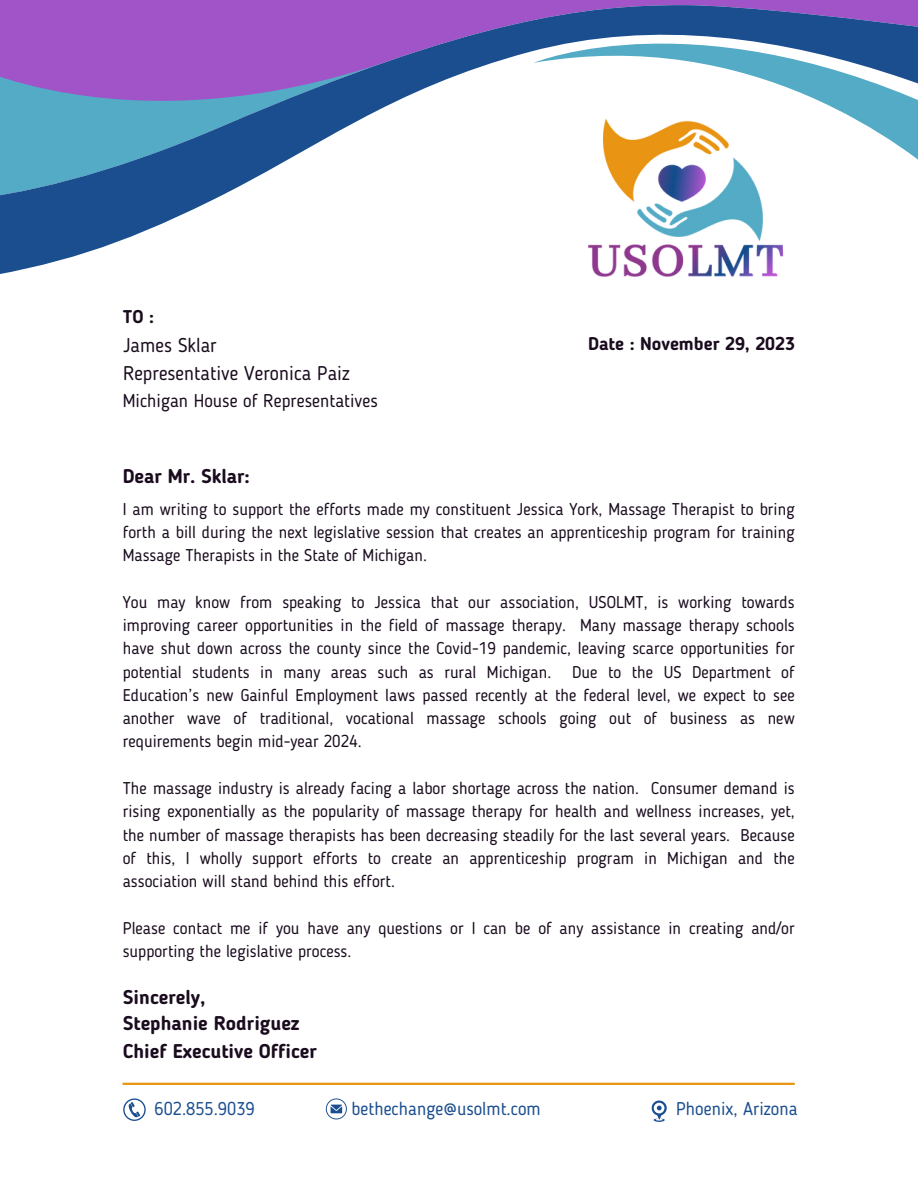
<style>
.page{position:relative;width:918px;height:1188px;background:#fff}
.page>*{position:absolute;margin:0;border:0;box-sizing:border-box;transform-origin:0 0}
.t1{font:700 19.8px "Blogger Sans";color:#1a0c1e}
.t2{font:19.8px "Blogger Sans";color:#1a0c1e}
.t3{font:18.3px "Blogger Sans";color:#1b4e8f}
.t4{font:18.3px "Blogger Sans";color:#1a0c1e}
.t5{font:700 18.3px "Blogger Sans";color:#1a0c1e}
.t6{font:16.95px/23.2px "Blogger Sans";color:#1a0c1e;text-align:justify}
</style>
<div class="page">
<svg style="left:0;top:5px;width:534px;height:269px"></svg>
<svg style="left:534px;top:0;width:384px;height:160px"></svg>
<svg style="left:0;top:60px;width:390px;height:141px"></svg>
<hr style="left:123px;top:1083px;width:672px;height:2px;background:#e99412">
<svg style="left:123px;top:1098px;width:23px;height:23px"></svg>
<svg style="left:326px;top:1098px;width:21px;height:21px"></svg>
<svg style="left:651px;top:1100px;width:16px;height:22px"></svg>
<img style="left:588px;top:114px;width:200px;height:163px">
<p class="t5" style="left:123px;top:309px;width:33px">TO :</p>
<p class="t2" style="left:123px;top:337px;width:95px">James Sklar</p>
<p class="t2" style="left:123px;top:365px;width:228px">Representative Veronica Paiz</p>
<p class="t4" style="left:123px;top:393px;width:257px">Michigan House of Representatives</p>
<p class="t1" style="left:123px;top:468px;width:129px">Dear Mr. Sklar:</p>
<p class="t5" style="left:588px;top:336px;width:208px">Date : November 29, 2023</p>
<p class="t6" style="left:123px;top:499px;width:673px">I am writing to support the efforts made my constituent Jessica York, Massage Therapist to bring forth a bill during the next legislative session that creates an apprenticeship program for training Massage Therapists in the State of Michigan.</p>
<p class="t6" style="left:123px;top:592px;width:673px">You may know from speaking to Jessica that our association, USOLMT, is working towards improving career opportunities in the field of massage therapy. Many massage therapy schools have shut down across the county since the Covid-19 pandemic, leaving scarce opportunities for potential students in many areas such as rural Michigan. Due to the US Department of Education’s new Gainful Employment laws passed recently at the federal level, we expect to see another wave of traditional, vocational massage schools going out of business as new requirements begin mid-year 2024.</p>
<p class="t6" style="left:123px;top:778px;width:673px">The massage industry is already facing a labor shortage across the nation. Consumer demand is rising exponentially as the popularity of massage therapy for health and wellness increases, yet, the number of massage therapists has been decreasing steadily for the last several years. Because of this, I wholly support efforts to create an apprenticeship program in Michigan and the association will stand behind this effort.</p>
<p class="t6" style="left:123px;top:918px;width:673px">Please contact me if you have any questions or I can be of any assistance in creating and/or supporting the legislative process.</p>
<p class="t1" style="left:123px;top:989px;width:84px">Sincerely,</p>
<p class="t1" style="left:123px;top:1015px;width:178px">Stephanie Rodriguez</p>
<p class="t1" style="left:123px;top:1042px;width:195px">Chief Executive Officer</p>
<p class="t3" style="left:155px;top:1101px;width:102px">602.855.9039</p>
<p class="t3" style="left:352px;top:1101px;width:191px">bethechange@usolmt.com</p>
<p class="t3" style="left:676px;top:1101px;width:123px">Phoenix, Arizona</p>
</div>
